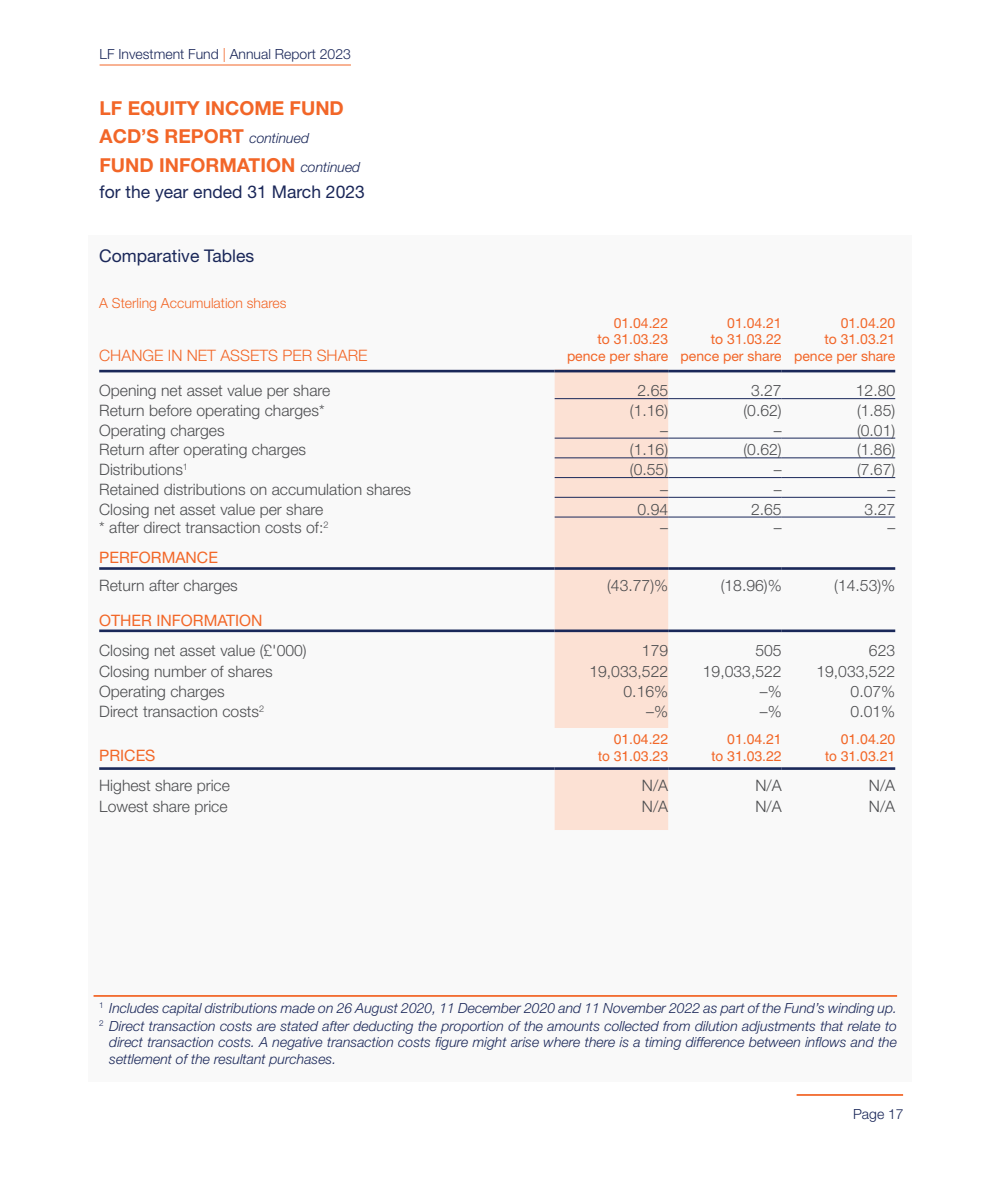
<style>
.page{position:relative;width:992px;height:1191px;background:#fff}
.page>*{position:absolute;margin:0;border:0;box-sizing:border-box;transform-origin:0 0}
.t1{font:700 19.25px/28.2px "Helvetica Neue";color:#f26628}
.t2{font:17.5px "Helvetica Neue";color:#1a2759}
.t3{font:300 15.75px "Helvetica Neue";color:#4c4d4f}
.t4{font:15.75px "Helvetica Neue";color:#f26728}
.t5{font:300 15.75px "Helvetica Neue";color:#f26728}
.t6{font:italic 300 14px "Helvetica Neue";color:#1a2759}
.t7{font:14px/16.8px "Helvetica Neue";color:#f26628;text-align:right}
.t8{font:14px/16.8px "Helvetica";color:#f26728;text-align:right}
.t9{font:300 14px "Helvetica Neue";color:#1a2759}
.t10{font:300 14px "Helvetica Neue";color:#f26728}
.s1{color:#f26628}
.s2{font-weight:300;font-style:italic;font-size:14px;color:#1a2759}
</style>
<div class="page">
<div style="left:88px;top:236px;width:823px;height:846px;background:#f9f9f9"></div>
<hr style="left:100px;top:65px;width:251px;height:1px;background:#f26628">
<hr style="left:796px;top:1094px;width:107px;height:2px;background:#f26628">
<svg style="left:99px;top:369px;width:455px;height:264px"></svg>
<div style="left:554px;top:369px;width:114px;height:461px;background:#fce1d4"></div>
<hr style="left:99px;top:370px;width:455px;height:2px;background:#1a2859">
<hr style="left:554px;top:370px;width:114px;height:2px;background:#1a2859">
<hr style="left:668px;top:370px;width:113px;height:2px;background:#1a2859">
<hr style="left:781px;top:370px;width:114px;height:2px;background:#1a2859">
<hr style="left:554px;top:398px;width:114px;height:1px;background:#1a285a">
<hr style="left:668px;top:398px;width:113px;height:1px;background:#1a285a">
<hr style="left:781px;top:398px;width:114px;height:1px;background:#1a285a">
<hr style="left:554px;top:438px;width:114px;height:1px;background:#1a285a">
<hr style="left:668px;top:438px;width:113px;height:1px;background:#1a285a">
<hr style="left:781px;top:438px;width:114px;height:1px;background:#1a285a">
<hr style="left:554px;top:457px;width:114px;height:1px;background:#1a285a">
<hr style="left:668px;top:457px;width:113px;height:1px;background:#1a285a">
<hr style="left:781px;top:457px;width:114px;height:1px;background:#1a285a">
<hr style="left:554px;top:477px;width:114px;height:1px;background:#1a285a">
<hr style="left:668px;top:477px;width:113px;height:1px;background:#1a285a">
<hr style="left:781px;top:477px;width:114px;height:1px;background:#1a285a">
<hr style="left:554px;top:497px;width:114px;height:1px;background:#1a285a">
<hr style="left:668px;top:497px;width:113px;height:1px;background:#1a285a">
<hr style="left:781px;top:497px;width:114px;height:1px;background:#1a285a">
<hr style="left:554px;top:516px;width:114px;height:1px;background:#1a285a">
<hr style="left:668px;top:516px;width:113px;height:1px;background:#1a285a">
<hr style="left:781px;top:516px;width:114px;height:1px;background:#1a285a">
<hr style="left:99px;top:567px;width:455px;height:3px;background:#1a2859">
<hr style="left:554px;top:567px;width:114px;height:3px;background:#1a2859">
<hr style="left:668px;top:567px;width:113px;height:3px;background:#1a2859">
<hr style="left:781px;top:567px;width:114px;height:3px;background:#1a2859">
<hr style="left:99px;top:629px;width:455px;height:3px;background:#1a2859">
<hr style="left:554px;top:629px;width:114px;height:3px;background:#1a2859">
<hr style="left:668px;top:629px;width:113px;height:3px;background:#1a2859">
<hr style="left:781px;top:629px;width:114px;height:3px;background:#1a2859">
<hr style="left:99px;top:767px;width:455px;height:3px;background:#1a2859">
<hr style="left:554px;top:767px;width:114px;height:3px;background:#1a2859">
<hr style="left:668px;top:767px;width:113px;height:3px;background:#1a2859">
<hr style="left:781px;top:767px;width:114px;height:3px;background:#1a2859">
<div style="left:554px;top:728px;width:114px;height:36px;background:#f9f9f9"></div>
<hr style="left:94px;top:995px;width:803px;height:2px;background:#f26628">
<p class="t9" style="left:100px;top:45px;width:253px">LF Investment Fund <span class="s1">|</span> Annual Report 2023</p>
<p class="t1" style="left:100px;top:94px;width:262px">LF EQUITY INCOME FUND<br>ACD’S REPORT <span class="s2">continued<br></span>FUND INFORMATION <span class="s2">continued</span></p>
<p class="t2" style="left:100px;top:181px;width:267px">for the year ended 31 March 2023</p>
<p class="t2" style="left:99px;top:245px;width:156px">Comparative Tables</p>
<p class="t10" style="left:99px;top:295px;width:189px">A Sterling Accumulation shares</p>
<p class="t5" style="left:99px;top:346px;width:270px">CHANGE IN NET ASSETS PER SHARE</p>
<p class="t7" style="left:567px;top:314px;width:103px">01.04.22<br>to 31.03.23 pence per share</p>
<p class="t7" style="left:680px;top:314px;width:103px">01.04.21<br>to 31.03.22 pence per share</p>
<p class="t7" style="left:794px;top:314px;width:103px">01.04.20<br>to 31.03.21 pence per share</p>
<p class="t3" style="left:99px;top:381px;width:233px">Opening net asset value per share</p>
<p class="t3" style="left:637px;top:381px;width:32px">2.65</p>
<p class="t3" style="left:751px;top:381px;width:32px">3.27</p>
<p class="t3" style="left:856px;top:381px;width:41px">12.80</p>
<p class="t3" style="left:99px;top:401px;width:227px">Return before operating charges*</p>
<p class="t3" style="left:630px;top:401px;width:40px">(1.16)</p>
<p class="t3" style="left:743px;top:401px;width:40px">(0.62)</p>
<p class="t3" style="left:857px;top:401px;width:40px">(1.85)</p>
<p class="t3" style="left:99px;top:420px;width:127px">Operating charges</p>
<p class="t3" style="left:660px;top:420px;width:9px">–</p>
<p class="t3" style="left:774px;top:420px;width:9px">–</p>
<p class="t3" style="left:857px;top:420px;width:40px">(0.01)</p>
<p class="t3" style="left:99px;top:440px;width:208px">Return after operating charges</p>
<p class="t3" style="left:630px;top:440px;width:40px">(1.16)</p>
<p class="t3" style="left:743px;top:440px;width:40px">(0.62)</p>
<p class="t3" style="left:857px;top:440px;width:40px">(1.86)</p>
<p class="t3" style="left:99px;top:460px;width:90px">Distributions<sup>1</sup></p>
<p class="t3" style="left:630px;top:460px;width:40px">(0.55)</p>
<p class="t3" style="left:774px;top:460px;width:9px">–</p>
<p class="t3" style="left:857px;top:460px;width:40px">(7.67)</p>
<p class="t3" style="left:99px;top:480px;width:313px">Retained distributions on accumulation shares</p>
<p class="t3" style="left:660px;top:480px;width:9px">–</p>
<p class="t3" style="left:774px;top:480px;width:9px">–</p>
<p class="t3" style="left:887px;top:480px;width:9px">–</p>
<p class="t3" style="left:99px;top:499px;width:226px">Closing net asset value per share</p>
<p class="t3" style="left:637px;top:499px;width:32px">0.94</p>
<p class="t3" style="left:751px;top:499px;width:32px">2.65</p>
<p class="t3" style="left:864px;top:499px;width:32px">3.27</p>
<p class="t3" style="left:99px;top:518px;width:231px">* after direct transaction costs of:<sup>2</sup></p>
<p class="t3" style="left:660px;top:518px;width:9px">–</p>
<p class="t3" style="left:774px;top:518px;width:9px">–</p>
<p class="t3" style="left:887px;top:518px;width:9px">–</p>
<p class="t4" style="left:99px;top:548px;width:120px">PERFORMANCE</p>
<p class="t3" style="left:99px;top:576px;width:140px">Return after charges</p>
<p class="t3" style="left:607px;top:576px;width:62px">(43.77)%</p>
<p class="t3" style="left:720px;top:576px;width:62px">(18.96)%</p>
<p class="t3" style="left:834px;top:576px;width:62px">(14.53)%</p>
<p class="t4" style="left:99px;top:611px;width:165px">OTHER INFORMATION</p>
<p class="t3" style="left:99px;top:640px;width:209px">Closing net asset value (£'000)</p>
<p class="t3" style="left:642px;top:640px;width:28px">179</p>
<p class="t3" style="left:755px;top:640px;width:28px">505</p>
<p class="t3" style="left:869px;top:640px;width:28px">623</p>
<p class="t3" style="left:99px;top:661px;width:175px">Closing number of shares</p>
<p class="t3" style="left:589px;top:661px;width:80px">19,033,522</p>
<p class="t3" style="left:703px;top:661px;width:80px">19,033,522</p>
<p class="t3" style="left:816px;top:661px;width:80px">19,033,522</p>
<p class="t3" style="left:99px;top:682px;width:127px">Operating charges</p>
<p class="t3" style="left:623px;top:682px;width:46px">0.16%</p>
<p class="t3" style="left:760px;top:682px;width:23px">–%</p>
<p class="t3" style="left:850px;top:682px;width:46px">0.07%</p>
<p class="t3" style="left:99px;top:702px;width:166px">Direct transaction costs<sup>2</sup></p>
<p class="t3" style="left:646px;top:702px;width:23px">–%</p>
<p class="t3" style="left:760px;top:702px;width:23px">–%</p>
<p class="t3" style="left:850px;top:702px;width:46px">0.01%</p>
<p class="t4" style="left:99px;top:746px;width:58px">PRICES</p>
<p class="t8" style="left:598px;top:731px;width:72px">01.04.22<br>to 31.03.23</p>
<p class="t8" style="left:711px;top:731px;width:72px">01.04.21<br>to 31.03.22</p>
<p class="t8" style="left:825px;top:731px;width:72px">01.04.20<br>to 31.03.21</p>
<p class="t3" style="left:99px;top:776px;width:132px">Highest share price</p>
<p class="t3" style="left:642px;top:776px;width:28px">N/A</p>
<p class="t3" style="left:755px;top:776px;width:28px">N/A</p>
<p class="t3" style="left:869px;top:776px;width:28px">N/A</p>
<p class="t3" style="left:99px;top:797px;width:130px">Lowest share price</p>
<p class="t3" style="left:642px;top:797px;width:28px">N/A</p>
<p class="t3" style="left:755px;top:797px;width:28px">N/A</p>
<p class="t3" style="left:869px;top:797px;width:28px">N/A</p>
<p class="t6" style="left:99px;top:999px;width:799px"><sup>1</sup> Includes capital distributions made on 26 August 2020, 11 December 2020 and 11 November 2022 as part of the Fund’s winding up.</p>
<p class="t6" style="left:99px;top:1017px;width:799px"><sup>2</sup> Direct transaction costs are stated after deducting the proportion of the amounts collected from dilution adjustments that relate to</p>
<p class="t6" style="left:109px;top:1034px;width:789px">direct transaction costs. A negative transaction costs figure might arise where there is a timing difference between inflows and the</p>
<p class="t6" style="left:109px;top:1051px;width:228px">settlement of the resultant purchases.</p>
<p class="t9" style="left:853px;top:1105px;width:52px">Page 17</p>
</div>
